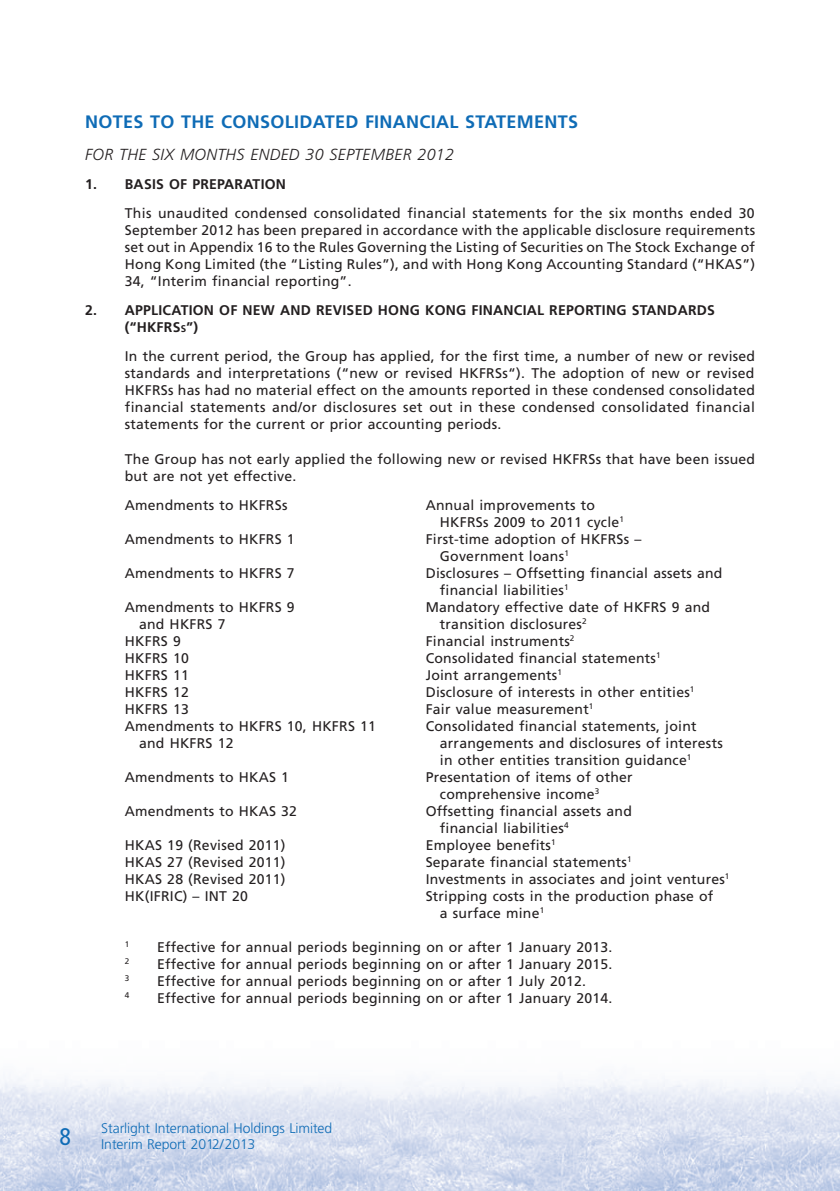
<style>
.page{position:relative;width:840px;height:1191px;background:#fff}
.page>*{position:absolute;margin:0;border:0;box-sizing:border-box;transform-origin:0 0}
.t1{font:700 18px "Frutiger LT Std";letter-spacing:.015em;color:#0f6cb6}
.t2{font:italic 300 16px "Frutiger LT Std";letter-spacing:.015em;color:#231f20}
.t3{font:14px/17px "Frutiger LT Std";letter-spacing:.015em;color:#231f20}
.t4{font:700 14px/17px "Frutiger LT Std";letter-spacing:.015em;color:#231f20}
.t5{font:300 14px/16px "Frutiger LT Std";letter-spacing:-.01em;color:#0f6cb6}
.t6{font:8.2px "Frutiger LT Std";color:#231f20}
.s1{font-weight:700;font-size:9.8px}
.s2{font-weight:700}
</style>
<div class="page">
<img style="left:0;top:1072px;width:840px;height:119px">
<svg style="left:60px;top:1127px;width:10px;height:17px"></svg>
<p class="t1" style="left:85px;top:111px;width:494px">NOTES TO THE CONSOLIDATED FINANCIAL STATEMENTS</p>
<p class="t2" style="left:85px;top:146px;width:370px">FOR THE SIX MONTHS ENDED 30 SEPTEMBER 2012</p>
<p class="t4" style="left:85px;top:176px;width:202px">1. BASIS OF PREPARATION</p>
<p class="t3" style="left:125px;top:205px;width:631px;text-align:justify">This unaudited condensed consolidated financial statements for the six months ended 30<br>September 2012 has been prepared in accordance with the applicable disclosure requirements set out in Appendix 16 to the Rules Governing the Listing of Securities on The Stock Exchange of Hong Kong Limited (the “Listing Rules”), and with Hong Kong Accounting Standard (“HKAS”)<br>34, “Interim financial reporting”.</p>
<p class="t4" style="left:125px;top:302px;width:591px;text-indent:-40px">2. APPLICATION OF NEW AND REVISED HONG KONG FINANCIAL REPORTING STANDARDS (“HKFRS</p>
<p class="t3" style="left:125px;top:313px;width:631px;line-height:29px;text-indent:56px"><span class="s1">S</span><span class="s2">”)<br></span>In the current period, the Group has applied, for the first time, a number of new or revised</p>
<p class="t3" style="left:125px;top:365px;width:631px;text-align:justify">standards and interpretations (“new or revised HKFRSs“). The adoption of new or revised HKFRSs has had no material effect on the amounts reported in these condensed consolidated financial statements and/or disclosures set out in these condensed consolidated financial statements for the current or prior accounting periods.</p>
<p class="t3" style="left:125px;top:450px;width:631px">The Group has not early applied the following new or revised HKFRSs that have been issued but are not yet effective.</p>
<p class="t3" style="left:125px;top:496px;width:164px">Amendments to HKFRSs</p>
<p class="t3" style="left:439px;top:496px;width:185px;text-indent:-14px">Annual improvements to<br>HKFRSs 2009 to 2011 cycle<sup>1</sup></p>
<p class="t3" style="left:125px;top:530px;width:171px">Amendments to HKFRS 1</p>
<p class="t3" style="left:439px;top:530px;width:203px;text-indent:-14px">First-time adoption of HKFRSs –<br>Government loans<sup>1</sup></p>
<p class="t3" style="left:125px;top:564px;width:171px">Amendments to HKFRS 7</p>
<p class="t3" style="left:439px;top:564px;width:284px;text-indent:-14px">Disclosures – Offsetting financial assets and financial liabilities<sup>1</sup></p>
<p class="t3" style="left:125px;top:598px;width:171px">Amendments to HKFRS 9</p>
<p class="t3" style="left:425px;top:598px;width:286px">Mandatory effective date of HKFRS 9 and</p>
<p class="t3" style="left:139px;top:615px;width:88px">and HKFRS 7</p>
<p class="t3" style="left:439px;top:615px;width:148px">transition disclosures<sup>2</sup></p>
<p class="t3" style="left:125px;top:632px;width:57px">HKFRS 9</p>
<p class="t3" style="left:425px;top:632px;width:150px">Financial instruments<sup>2</sup></p>
<p class="t3" style="left:125px;top:649px;width:65px">HKFRS 10</p>
<p class="t3" style="left:425px;top:649px;width:236px">Consolidated financial statements<sup>1</sup></p>
<p class="t3" style="left:125px;top:666px;width:65px">HKFRS 11</p>
<p class="t3" style="left:425px;top:666px;width:138px">Joint arrangements<sup>1</sup></p>
<p class="t3" style="left:125px;top:683px;width:65px">HKFRS 12</p>
<p class="t3" style="left:425px;top:683px;width:270px">Disclosure of interests in other entities<sup>1</sup></p>
<p class="t3" style="left:125px;top:700px;width:65px">HKFRS 13</p>
<p class="t3" style="left:425px;top:700px;width:169px">Fair value measurement<sup>1</sup></p>
<p class="t3" style="left:125px;top:717px;width:252px">Amendments to HKFRS 10, HKFRS 11</p>
<p class="t3" style="left:425px;top:717px;width:272px">Consolidated financial statements, joint</p>
<p class="t3" style="left:139px;top:734px;width:96px">and HKFRS 12</p>
<p class="t3" style="left:439px;top:734px;width:284px">arrangements and disclosures of interests in other entities transition guidance<sup>1</sup></p>
<p class="t3" style="left:125px;top:768px;width:165px">Amendments to HKAS 1</p>
<p class="t3" style="left:439px;top:768px;width:194px;text-indent:-14px">Presentation of items of other comprehensive income<sup>3</sup></p>
<p class="t3" style="left:125px;top:802px;width:173px">Amendments to HKAS 32</p>
<p class="t3" style="left:439px;top:802px;width:193px;text-indent:-14px">Offsetting financial assets and financial liabilities<sup>4</sup></p>
<p class="t3" style="left:125px;top:836px;width:162px">HKAS 19 (Revised 2011)</p>
<p class="t3" style="left:425px;top:836px;width:131px">Employee benefits<sup>1</sup></p>
<p class="t3" style="left:125px;top:853px;width:162px">HKAS 27 (Revised 2011)</p>
<p class="t3" style="left:425px;top:853px;width:207px">Separate financial statements<sup>1</sup></p>
<p class="t3" style="left:125px;top:870px;width:162px">HKAS 28 (Revised 2011)</p>
<p class="t3" style="left:425px;top:870px;width:305px">Investments in associates and joint ventures<sup>1</sup></p>
<p class="t3" style="left:125px;top:887px;width:125px">HK(IFRIC) – INT 20</p>
<p class="t3" style="left:439px;top:887px;width:275px;text-indent:-14px">Stripping costs in the production phase of a surface mine<sup>1</sup></p>
<p class="t6" style="left:125px;top:939px;width:6px">1</p>
<p class="t3" style="left:157px;top:938px;width:456px">Effective for annual periods beginning on or after 1 January 2013.</p>
<p class="t6" style="left:125px;top:956px;width:6px">2</p>
<p class="t3" style="left:157px;top:955px;width:456px">Effective for annual periods beginning on or after 1 January 2015.</p>
<p class="t6" style="left:125px;top:973px;width:6px">3</p>
<p class="t3" style="left:157px;top:972px;width:430px">Effective for annual periods beginning on or after 1 July 2012.</p>
<p class="t6" style="left:125px;top:990px;width:6px">4</p>
<p class="t3" style="left:157px;top:989px;width:456px">Effective for annual periods beginning on or after 1 January 2014.</p>
<p class="t5" style="left:101px;top:1119px;width:232px">Starlight International Holdings Limited<br>Interim Report 2012/2013</p>
</div>
